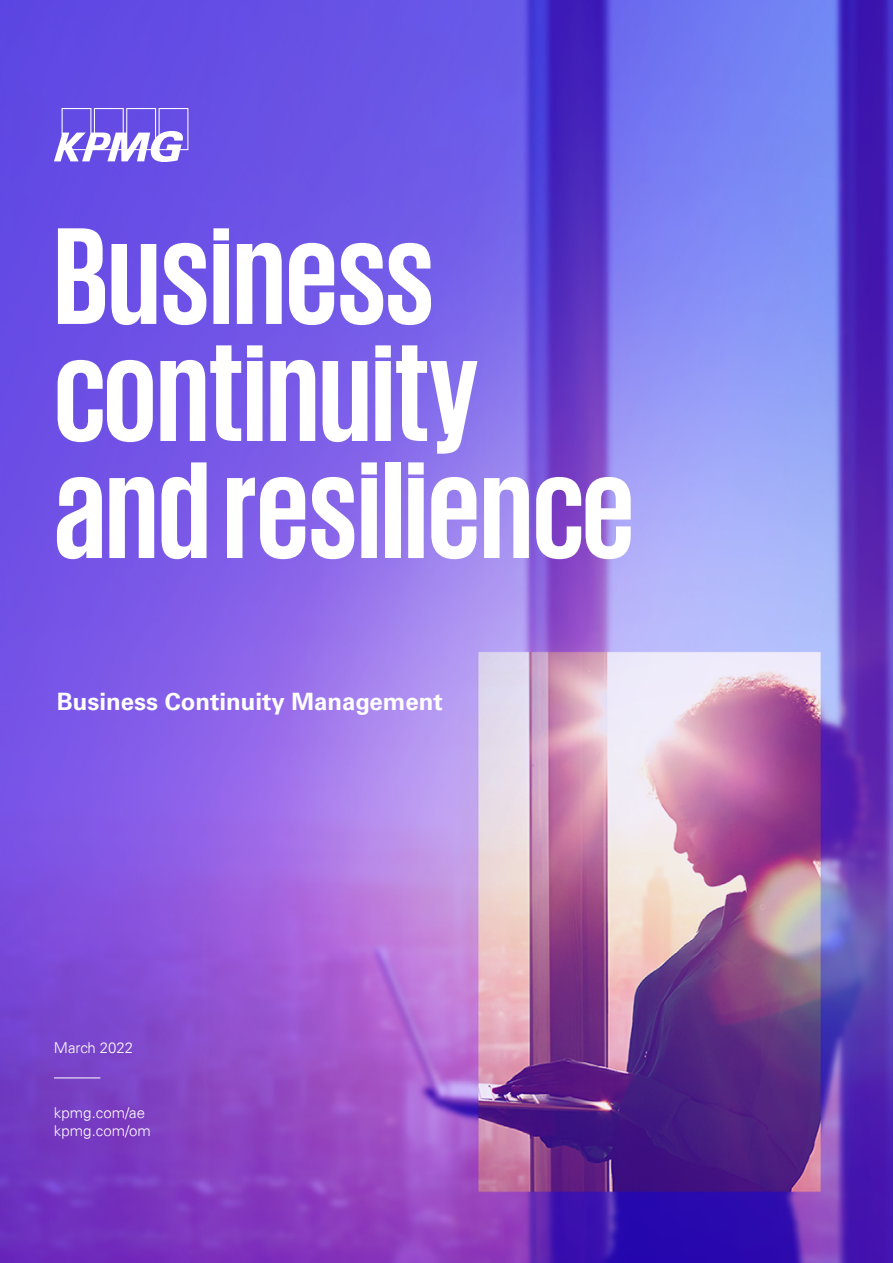
<style>
.page{position:relative;width:893px;height:1263px;background:#fff}
.page>*{position:absolute;margin:0;border:0;box-sizing:border-box;transform-origin:0 0}
.t1{font:700 141px/117px "KPMG";color:#fff}
.t2{font:700 24px "Univers 65";color:#fff}
.t3{font:300 15px/18px "Univers 45";color:#fff}
</style>
<div class="page">
<img style="left:0;top:0;width:893px;height:1263px">
<hr style="left:54px;top:1077px;width:46px;height:1px;background:#fff">
<svg style="left:54px;top:108px;width:134px;height:54px"></svg>
<p class="t1" style="left:54px;top:214px;width:582px">Business continuity and resilience</p>
<p class="t2" style="left:57px;top:687px;width:388px">Business Continuity Management</p>
<p class="t3" style="left:54px;top:1038px;width:81px">March 2022</p>
<p class="t3" style="left:54px;top:1103px;width:99px">kpmg.com/ae kpmg.com/om</p>
</div>
